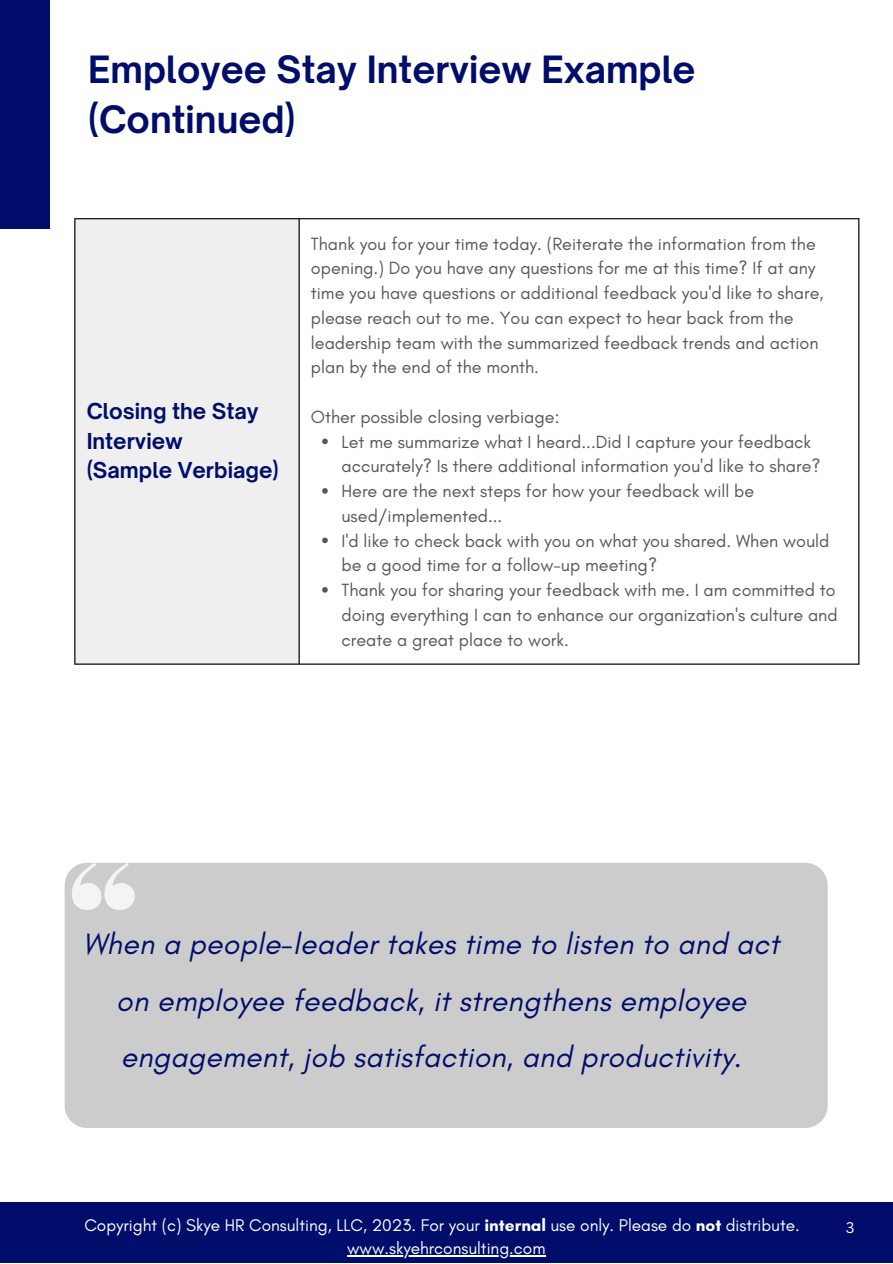
<style>
.page{position:relative;width:893px;height:1264px;background:#fff}
.page>*{position:absolute;margin:0;border:0;box-sizing:border-box;transform-origin:0 0}
.t1{font:700 36px/49.5px "Open Sauce One";color:#000d6b}
.t2{font:italic 30px/56.2px "Glacial Indifference";letter-spacing:.01em;color:#000d6b;text-align:center}
.t3{font:700 21px/29.2px "Open Sauce One";color:#000d6b}
.t4{font:18px/24.8px "Glacial Indifference";color:#575757}
.t5{font:17.25px "Glacial Indifference";color:#fff}
.t6{font:15px "Canva Sans";color:#fff}
.s1{font-weight:700}
</style>
<div class="page">
<div style="left:75px;top:218px;width:224px;height:446px;background:#efefef"></div>
<svg style="left:322px;top:438px;width:6px;height:6px"></svg>
<svg style="left:322px;top:488px;width:6px;height:5px"></svg>
<svg style="left:322px;top:537px;width:6px;height:6px"></svg>
<svg style="left:322px;top:587px;width:6px;height:5px"></svg>
<hr style="left:74px;top:219px;width:1px;height:444px;background:#000001">
<hr style="left:298px;top:219px;width:1px;height:444px;background:#000001">
<hr style="left:858px;top:219px;width:1px;height:444px;background:#000001">
<hr style="left:74px;top:218px;width:785px;height:1px;background:#000001">
<hr style="left:74px;top:663px;width:785px;height:1px;background:#000001">
<div style="left:0;top:1201px;width:892px;height:61px;background:#000d6b"></div>
<div style="left:0;top:0;width:50px;height:229px;background:#000d6b"></div>
<div style="left:65px;top:862px;width:762px;height:265px;background:#ccc;border-radius:22px"></div>
<svg style="left:72px;top:862px;width:63px;height:48px"></svg>
<hr style="left:347px;top:1255px;width:198px;height:1px;background:#fff">
<p class="t1" style="left:88px;top:45px;width:608px">Employee Stay Interview Example (Continued)</p>
<p class="t3" style="left:87px;top:397px;width:174px">Closing the Stay<br>Interview</p>
<p class="t3" style="left:87px;top:455px;width:193px">(Sample Verbiage)</p>
<p class="t4" style="left:311px;top:231px;width:514px">Thank you for your time today. (Reiterate the information from the opening.) Do you have any questions for me at this time? If at any time you have questions or additional feedback you'd like to share, please reach out to me. You can expect to hear back from the leadership team with the summarized feedback trends and action plan by the end of the month.</p>
<p class="t4" style="left:311px;top:404px;width:250px">Other possible closing verbiage:</p>
<p class="t4" style="left:341px;top:429px;width:480px">Let me summarize what I heard...Did I capture your feedback accurately? Is there additional information you'd like to share?</p>
<p class="t4" style="left:341px;top:478px;width:414px">Here are the next steps for how your feedback will be used/implemented...</p>
<p class="t4" style="left:341px;top:528px;width:489px">I'd like to check back with you on what you shared. When would be a good time for a follow-up meeting?</p>
<p class="t4" style="left:341px;top:577px;width:497px;text-align:justify">Thank you for sharing your feedback with me. I am committed to doing everything I can to enhance our organization's culture and create a great place to work.</p>
<p class="t2" style="left:83px;top:915px;width:697px">When a people-leader takes time to listen to and act on employee feedback, it strengthens employee engagement, job satisfaction, and productivity.</p>
<p class="t5" style="left:84px;top:1214px;width:716px">Copyright (c) Skye HR Consulting, LLC, 2023. For your <span class="s1">internal</span> use only. Please do <span class="s1">not</span> distribute.</p>
<p class="t6" style="left:845px;top:1217px;width:10px">3</p>
<p class="t5" style="left:347px;top:1237px;width:200px">www.skyehrconsulting.com</p>
</div>
